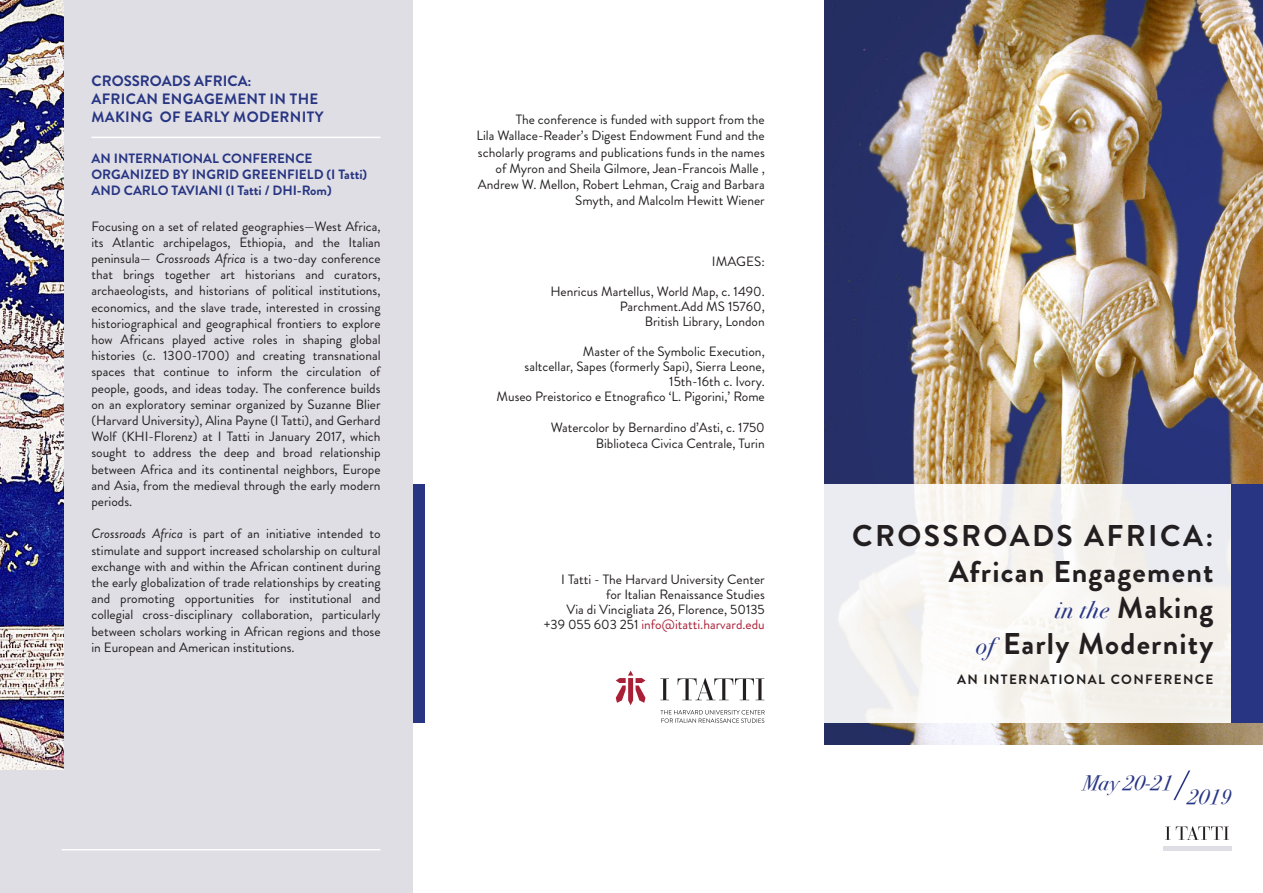
<style>
.page{position:relative;width:1263px;height:893px;background:#fff}
.page>*{position:absolute;margin:0;border:0;box-sizing:border-box;transform-origin:0 0}
.t1{font:700 30px/36px "Brandon Grotesque";letter-spacing:.04em;color:#231f20;text-align:right}
.t2{font:italic 21px "Bodoni Svty Two ITCTT";color:#283583}
.t3{font:700 15px/18px "Brandon Grotesque";letter-spacing:.02em;color:#283583}
.t4{font:700 15px "Brandon Grotesque";color:#283583}
.t5{font:13.5px/16.2px "Brandon Grotesque";color:#231f20;text-align:justify}
.t6{font:700 13.5px/16.2px "Brandon Grotesque";color:#283583}
.t7{font:13.5px "Brandon Grotesque";color:#a91f36}
.t8{font:700 13.5px "Brandon Grotesque";letter-spacing:.1em;color:#231f20}
.s1{font-style:italic}
.s2{color:#231f20}
.s3{font-family:"Bodoni Svty Two ITCTT";font-weight:400;font-style:italic;font-size:24px;color:#283583}
</style>
<div class="page">
<img style="left:824px;top:0;width:439px;height:744px">
<div style="left:822px;top:485px;width:441px;height:238px;background:linear-gradient(to right,#f5f4f5,#f3f0ec)"></div>
<div style="left:1231px;top:485px;width:32px;height:238px;background:#283583"></div>
<div style="left:412px;top:485px;width:13px;height:238px;background:#283583"></div>
<div style="left:0;top:0;width:412px;height:893px;background:#dedee4"></div>
<img style="left:0;top:0;width:63px;height:770px">
<svg style="left:1165px;top:826px;width:5px;height:14px"></svg>
<svg style="left:1176px;top:826px;width:53px;height:14px"></svg>
<hr style="left:1163px;top:846px;width:68px;height:4px;background:#dedee4">
<svg style="left:660px;top:710px;width:105px;height:13px"></svg>
<svg style="left:616px;top:671px;width:29px;height:34px"></svg>
<svg style="left:660px;top:678px;width:9px;height:22px"></svg>
<svg style="left:678px;top:678px;width:86px;height:22px"></svg>
<hr style="left:62px;top:849px;width:319px;height:1px;background:#fff">
<svg style="left:1173px;top:770px;width:17px;height:30px"></svg>
<hr style="left:91px;top:137px;width:290px;height:1px;background:#fff">
<p class="t4" style="left:91px;top:70px;width:162px">CROSSROADS AFRICA:</p>
<p class="t3" style="left:92px;top:90px;width:234px">AFRICAN ENGAGEMENT IN THE<br>MAKING OF EARLY MODERNITY</p>
<p class="t6" style="left:91px;top:151px;width:223px">AN INTERNATIONAL CONFERENCE</p>
<p class="t6" style="left:91px;top:167px;width:277px">ORGANIZED BY INGRID GREENFIELD (I Tatti)<br>AND CARLO TAVIANI (I Tatti / DHI-Rom)</p>
<p class="t5" style="left:91px;top:218px;width:291px">Focusing on a set of related geographies—West Africa, its Atlantic archipelagos, Ethiopia, and the Italian peninsula— <span class="s1">Crossroads Africa</span> is a two-day conference that brings together art historians and curators, archaeologists, and historians of political institutions, economics, and the slave trade, interested in crossing historiographical and geographical frontiers to explore how Africans played active roles in shaping global histories (c. 1300-1700) and creating transnational spaces that continue to inform the circulation of people, goods, and ideas today. The conference builds on an exploratory seminar organized by Suzanne Blier (Harvard University), Alina Payne (I Tatti), and Gerhard Wolf (KHI-Florenz) at I Tatti in January 2017, which sought to address the deep and broad relationship between Africa and its continental neighbors, Europe and Asia, from the medieval through the early modern periods.</p>
<p class="t5" style="left:91px;top:526px;width:291px"><span class="s1">Crossroads Africa</span> is part of an initiative intended to stimulate and support increased scholarship on cultural exchange with and within the African continent during the early globalization of trade relationships by creating and promoting opportunities for institutional and collegial cross-disciplinary collaboration, particularly between scholars working in African regions and those in European and American institutions.</p>
<p class="t1" style="left:852px;top:518px;width:363px">CROSSROADS AFRICA:<br>African Engagement</p>
<p class="t5" style="left:516px;top:112px;width:251px">The conference is funded with support from the</p>
<p class="t5" style="left:476px;top:128px;width:290px;text-align:right">Lila Wallace-Reader’s Digest Endowment Fund and the scholarly programs and publications funds in the names of Myron and Sheila Gilmore, Jean-Francois Malle , Andrew W. Mellon, Robert Lehman, Craig and Barbara Smyth, and Malcolm Hewitt Wiener</p>
<p class="t5" style="left:712px;top:253px;width:54px">IMAGES:</p>
<p class="t5" style="left:550px;top:283px;width:216px">Henricus Martellus, World Map, c. 1490.</p>
<p class="t5" style="left:620px;top:298px;width:146px">Parchment.Add MS 15760,</p>
<p class="t5" style="left:645px;top:313px;width:122px">British Library, London</p>
<p class="t5" style="left:583px;top:343px;width:183px">Master of the Symbolic Execution,</p>
<p class="t5" style="left:524px;top:358px;width:242px">saltcellar, Sapes (formerly Sapi), Sierra Leone,</p>
<p class="t5" style="left:669px;top:373px;width:97px">15th-16th c. Ivory.</p>
<p class="t5" style="left:497px;top:388px;width:270px">Museo Preistorico e Etnografico ‘L. Pigorini,’ Rome</p>
<p class="t5" style="left:551px;top:419px;width:216px">Watercolor by Bernardino d’Asti, c. 1750</p>
<p class="t5" style="left:596px;top:435px;width:171px">Biblioteca Civica Centrale, Turin</p>
<p class="t5" style="left:561px;top:571px;width:205px">I Tatti - The Harvard University Center</p>
<p class="t5" style="left:606px;top:586px;width:160px">for Italian Renaissance Studies</p>
<p class="t5" style="left:566px;top:601px;width:200px">Via di Vincigliata 26, Florence, 50135</p>
<p class="t7" style="left:544px;top:615px;width:222px"><span class="s2">+39 055 603 251</span> info@itatti.harvard.edu</p>
<p class="t1" style="left:1054px;top:590px;width:160px"><span class="s3">in the</span> Making</p>
<p class="t1" style="left:976px;top:626px;width:239px"><span class="s3">of</span> Early Modernity</p>
<p class="t8" style="left:957px;top:670px;width:258px">AN INTERNATIONAL CONFERENCE</p>
<p class="t2" style="left:1082px;top:764px;width:92px">May 20-21</p>
<p class="t2" style="left:1187px;top:779px;width:46px">2019</p>
</div>
